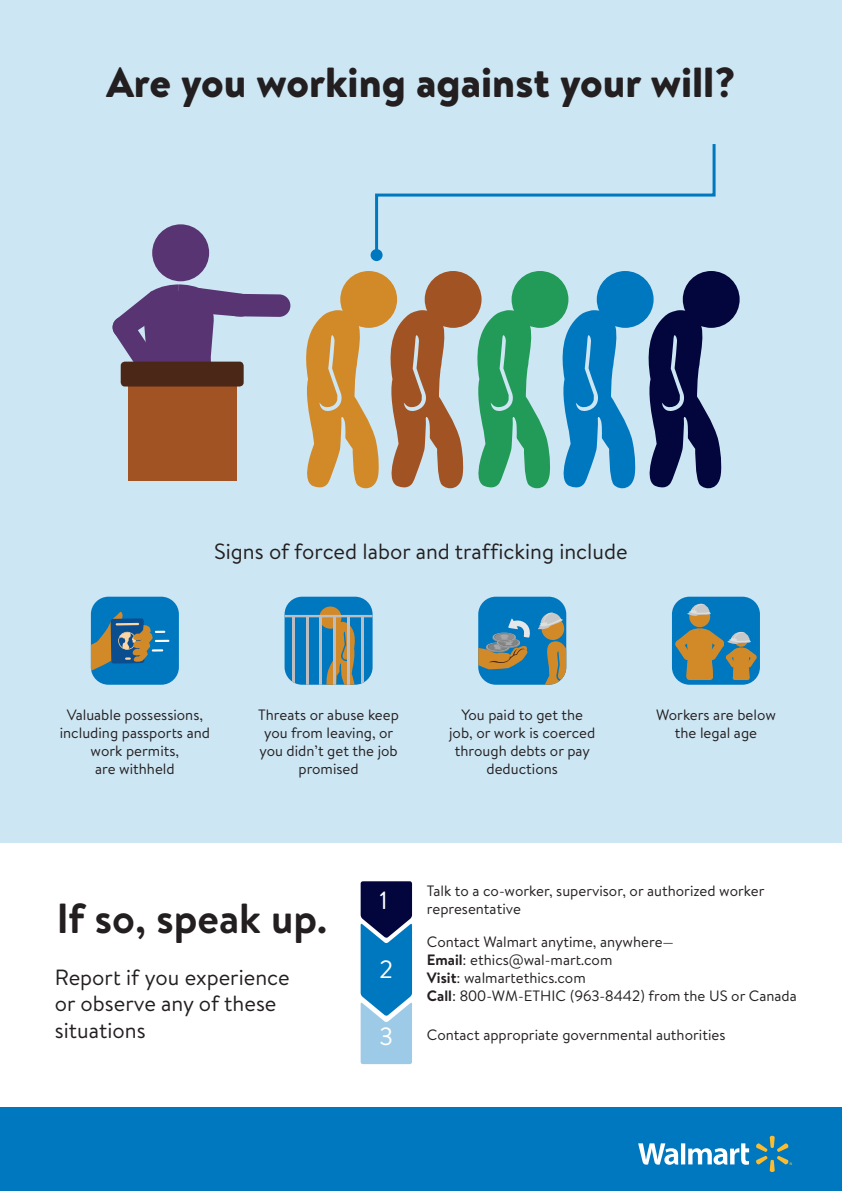
<style>
.page{position:relative;width:842px;height:1191px;background:#fff}
.page>*{position:absolute;margin:0;border:0;box-sizing:border-box;transform-origin:0 0}
.t1{font:900 42px "Bogle";color:#231f20}
.t2{font:700 42px "Bogle";color:#231f20}
.t3{font:25px "Bogle";color:#fff}
.t4{font:22px/26.4px "Bogle";color:#231f20}
.t5{font:15px/18px "Bogle";color:#231f20;text-align:center}
.s1{font-weight:700}
</style>
<div class="page">
<div style="left:0;top:0;width:842px;height:842px;background:#cde6f3"></div>
<div style="left:0;top:1107px;width:842px;height:84px;background:#0078c0"></div>
<svg style="left:638px;top:1143px;width:111px;height:22px"></svg>
<svg style="left:756px;top:1135px;width:36px;height:37px"></svg>
<div style="left:285px;top:596px;width:88px;height:88px;background:#0078c0;border-radius:18px"></div>
<div style="left:319px;top:606px;width:22px;height:22px;background:#d28a29;border-radius:50%"></div>
<svg style="left:285px;top:615px;width:88px;height:69px"></svg>
<hr style="left:292px;top:616px;width:3px;height:68px;background:#bcbdc0">
<hr style="left:306px;top:616px;width:2px;height:68px;background:#bcbdc0">
<hr style="left:319px;top:616px;width:3px;height:68px;background:#bcbdc0">
<hr style="left:333px;top:616px;width:3px;height:68px;background:#bcbdc0">
<hr style="left:347px;top:616px;width:3px;height:68px;background:#bcbdc0">
<hr style="left:361px;top:616px;width:3px;height:68px;background:#bcbdc0">
<div style="left:478px;top:596px;width:88px;height:88px;background:#0078c0;border-radius:18px"></div>
<svg style="left:478px;top:611px;width:88px;height:73px"></svg>
<div style="left:672px;top:596px;width:88px;height:88px;background:#0078c0;border-radius:18px"></div>
<div style="left:689px;top:606px;width:21px;height:21px;background:#d28a29;border-radius:50%"></div>
<svg style="left:687px;top:603px;width:24px;height:13px"></svg>
<svg style="left:675px;top:628px;width:82px;height:52px"></svg>
<div style="left:91px;top:596px;width:88px;height:88px;background:#0078c0;border-radius:18px"></div>
<svg style="left:91px;top:611px;width:78px;height:73px"></svg>
<svg style="left:374px;top:144px;width:342px;height:114px"></svg>
<div style="left:371px;top:249px;width:12px;height:12px;background:#0078c0;border-radius:50%"></div>
<svg style="left:361px;top:881px;width:51px;height:183px;background:#3d7bad"></svg>
<div style="left:152px;top:224px;width:57px;height:57px;background:#583472;border-radius:50%"></div>
<svg style="left:112px;top:284px;width:178px;height:103px"></svg>
<div style="left:128px;top:381px;width:109px;height:99px;background:#a25324"></div>
<div style="left:121px;top:361px;width:123px;height:25px;background:#4b2717;border-radius:4px"></div>
<div style="left:340px;top:271px;width:57px;height:57px;background:#d28a29;border-radius:50%"></div>
<div style="left:425px;top:271px;width:57px;height:57px;background:#a25324;border-radius:50%"></div>
<svg style="left:306px;top:310px;width:158px;height:179px"></svg>
<div style="left:512px;top:271px;width:56px;height:57px;background:#239b58;border-radius:50%"></div>
<div style="left:597px;top:271px;width:57px;height:57px;background:#0078c0;border-radius:50%"></div>
<svg style="left:471px;top:310px;width:165px;height:179px"></svg>
<div style="left:683px;top:271px;width:57px;height:57px;background:#02063d;border-radius:50%"></div>
<svg style="left:642px;top:310px;width:80px;height:179px"></svg>
<p class="t1" style="left:106px;top:53px;width:631px">Are you working against your will?</p>
<p class="t4" style="left:214px;top:537px;width:415px">Signs of forced labor and trafficking include</p>
<p class="t5" style="left:60px;top:705px;width:152px">Valuable possessions, including passports and work permits,<br>are withheld</p>
<p class="t5" style="left:258px;top:705px;width:142px">Threats or abuse keep you from leaving, or you didn’t get the job promised</p>
<p class="t5" style="left:449px;top:705px;width:148px">You paid to get the job, or work is coerced through debts or pay deductions</p>
<p class="t5" style="left:656px;top:705px;width:121px">Workers are below the legal age</p>
<p class="t2" style="left:56px;top:889px;width:272px">If so, speak up.</p>
<p class="t4" style="left:55px;top:963px;width:236px">Report if you experience or observe any of these situations</p>
<p class="t3" style="left:380px;top:882px;width:10px">1</p>
<p class="t3" style="left:380px;top:952px;width:15px">2</p>
<p class="t3" style="left:380px;top:1018px;width:15px">3</p>
<p class="t5" style="left:427px;top:881px;width:339px;text-align:left">Talk to a co-worker, supervisor, or authorized worker representative</p>
<p class="t5" style="left:427px;top:932px;width:249px">Contact Walmart anytime, anywhere—</p>
<p class="t5" style="left:427px;top:950px;width:371px;text-align:left"><span class="s1">Email</span>: ethics@wal-mart.com<br><span class="s1">Visit</span>: walmartethics.com<br><span class="s1">Call</span>: 800-WM-ETHIC (963-8442) from the US or Canada</p>
<p class="t5" style="left:427px;top:1025px;width:300px">Contact appropriate governmental authorities</p>
</div>
